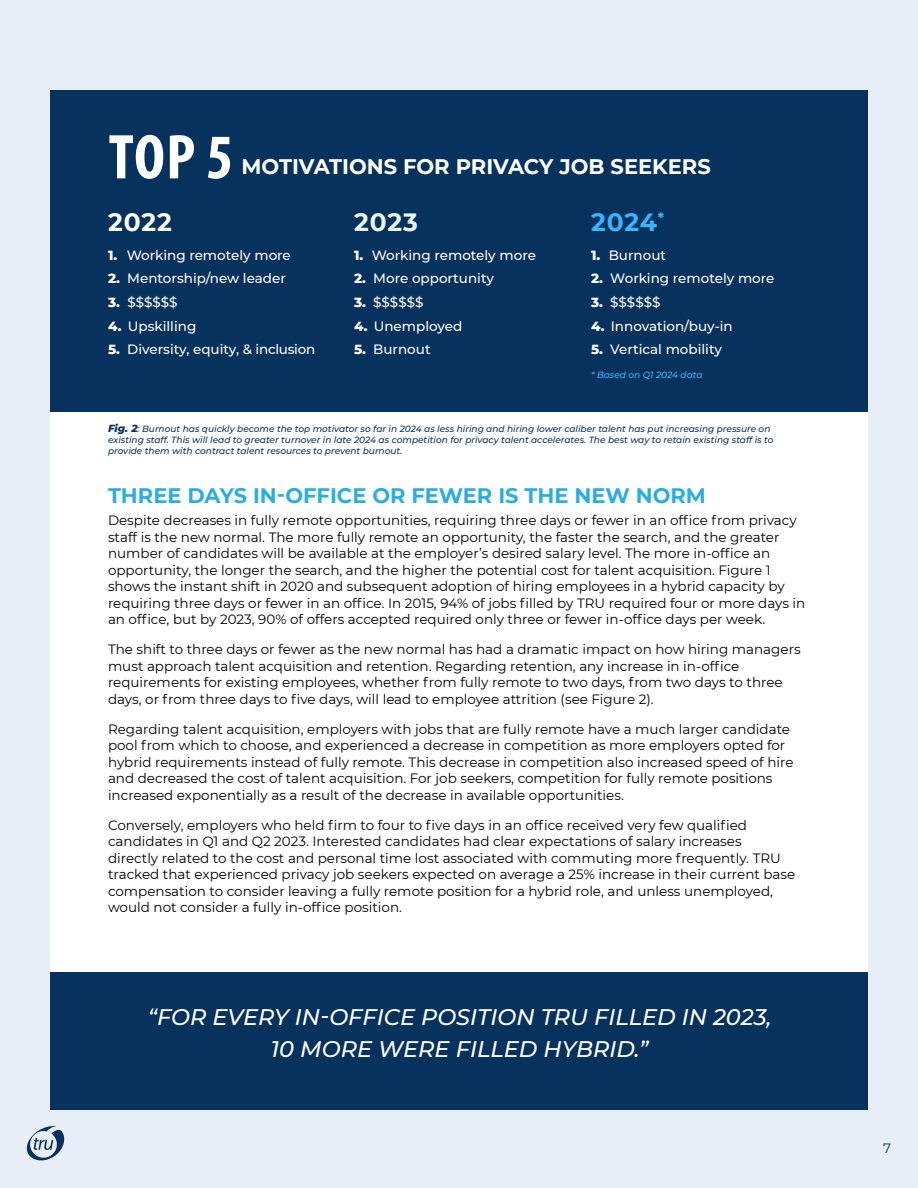
<style>
.page{position:relative;width:918px;height:1188px;background:#e7eef8}
.page>*{position:absolute;margin:0;border:0;box-sizing:border-box;transform-origin:0 0}
.t1{font:700 condensed 63.75px "Myriad Pro";color:#fff}
.t2{font:700 24.9px "Montserrat";color:#38b6ff}
.t3{font:700 24.9px "Montserrat";color:#fff}
.t4{font:700 24.9px "Montserrat";color:#eaf8ff}
.t5{font:italic 500 22.5px/31.5px "Montserrat";color:#fff;text-align:center}
.t6{font:700 21px "Montserrat";color:#2aade4}
.t7{font:700 21px "Montserrat";color:#fff}
.t8{font:13.5px/16.5px "Montserrat";color:#000}
.t9{font:500 13.5px "Montserrat";color:#fff}
.t10{font:13.5px "Montserrat";color:#08325e}
.t11{font:italic 500 9px/10.8px "Montserrat";color:#08325e}
.t12{font:italic 500 9px "Montserrat";color:#38b6ff}
.s1{font-weight:800}
.s2{font-weight:800;font-size:10.5px}
</style>
<div class="page">
<div style="left:50px;top:90px;width:818px;height:1019px;background:#fff"></div>
<svg style="left:27px;top:1126px;width:38px;height:35px"></svg>
<div style="left:50px;top:90px;width:818px;height:321px;background:#08325e"></div>
<div style="left:50px;top:972px;width:818px;height:137px;background:#08325e"></div>
<h1 class="t1" style="left:109px;top:117px;width:126px">TOP 5</h1>
<h3 class="t7" style="left:241px;top:152px;width:471px">MOTIVATIONS FOR PRIVACY JOB SEEKERS</h3>
<h2 class="t3" style="left:108px;top:204px;width:65px">2022</h2>
<p class="t9" style="left:108px;top:246px;width:184px"><span class="s1">1.</span> Working remotely more</p>
<p class="t9" style="left:108px;top:269px;width:179px"><span class="s1">2.</span> Mentorship/new leader</p>
<p class="t9" style="left:108px;top:293px;width:71px"><span class="s1">3.</span> $$$$$$</p>
<p class="t9" style="left:108px;top:316px;width:90px"><span class="s1">4.</span> Upskilling</p>
<p class="t9" style="left:108px;top:340px;width:209px"><span class="s1">5.</span> Diversity, equity, &amp; inclusion</p>
<h2 class="t4" style="left:354px;top:204px;width:66px">2023</h2>
<p class="t9" style="left:354px;top:246px;width:183px"><span class="s1">1.</span> Working remotely more</p>
<p class="t9" style="left:354px;top:269px;width:142px"><span class="s1">2.</span> More opportunity</p>
<p class="t9" style="left:354px;top:293px;width:71px"><span class="s1">3.</span> $$$$$$</p>
<p class="t9" style="left:354px;top:316px;width:110px"><span class="s1">4.</span> Unemployed</p>
<p class="t9" style="left:354px;top:340px;width:78px"><span class="s1">5.</span> Burnout</p>
<h2 class="t2" style="left:591px;top:204px;width:75px">2024<sup>*</sup></h2>
<p class="t9" style="left:591px;top:246px;width:77px"><span class="s1">1.</span> Burnout</p>
<p class="t9" style="left:591px;top:269px;width:185px"><span class="s1">2.</span> Working remotely more</p>
<p class="t9" style="left:591px;top:293px;width:71px"><span class="s1">3.</span> $$$$$$</p>
<p class="t9" style="left:591px;top:316px;width:143px"><span class="s1">4.</span> Innovation/buy-in</p>
<p class="t9" style="left:591px;top:340px;width:133px"><span class="s1">5.</span> Vertical mobility</p>
<p class="t12" style="left:591px;top:369px;width:113px">* Based on Q1 2024 data</p>
<p class="t11" style="left:108px;top:423px;width:667px"><span class="s2">Fig. 2</span>: Burnout has quickly become the top motivator so far in 2024 as less hiring and hiring lower caliber talent has put increasing pressure on existing staff. This will lead to greater turnover in late 2024 as competition for privacy talent accelerates. The best way to retain existing staff is to provide them with contract talent resources to prevent burnout.</p>
<h3 class="t6" style="left:108px;top:481px;width:599px">THREE DAYS IN-OFFICE OR FEWER IS THE NEW NORM</h3>
<p class="t8" style="left:108px;top:512px;width:699px">Despite decreases in fully remote opportunities, requiring three days or fewer in an office from privacy staff is the new normal. The more fully remote an opportunity, the faster the search, and the greater number of candidates will be available at the employer’s desired salary level. The more in-office an opportunity, the longer the search, and the higher the potential cost for talent acquisition. Figure 1 shows the instant shift in 2020 and subsequent adoption of hiring employees in a hybrid capacity by requiring three days or fewer in an office. In 2015, 94% of jobs filled by TRU required four or more days in an office, but by 2023, 90% of offers accepted required only three or fewer in-office days per week.</p>
<p class="t8" style="left:108px;top:641px;width:694px">The shift to three days or fewer as the new normal has had a dramatic impact on how hiring managers must approach talent acquisition and retention. Regarding retention, any increase in in-office requirements for existing employees, whether from fully remote to two days, from two days to three days, or from three days to five days, will lead to employee attrition (see Figure 2).</p>
<p class="t8" style="left:108px;top:720px;width:687px">Regarding talent acquisition, employers with jobs that are fully remote have a much larger candidate pool from which to choose, and experienced a decrease in competition as more employers opted for hybrid requirements instead of fully remote. This decrease in competition also increased speed of hire and decreased the cost of talent acquisition. For job seekers, competition for fully remote positions increased exponentially as a result of the decrease in available opportunities.</p>
<p class="t8" style="left:108px;top:816px;width:689px">Conversely, employers who held firm to four to five days in an office received very few qualified candidates in Q1 and Q2 2023. Interested candidates had clear expectations of salary increases<br>directly related to the cost and personal time lost associated with commuting more frequently. TRU tracked that experienced privacy job seekers expected on average a 25% increase in their current base compensation to consider leaving a fully remote position for a hybrid role, and unless unemployed, would not consider a fully in-office position.</p>
<h3 class="t5" style="left:148px;top:1000px;width:626px">“FOR EVERY IN-OFFICE POSITION TRU FILLED IN 2023,<br>10 MORE WERE FILLED HYBRID.”</h3>
<p class="t10" style="left:883px;top:1139px;width:9px">7</p>
</div>
